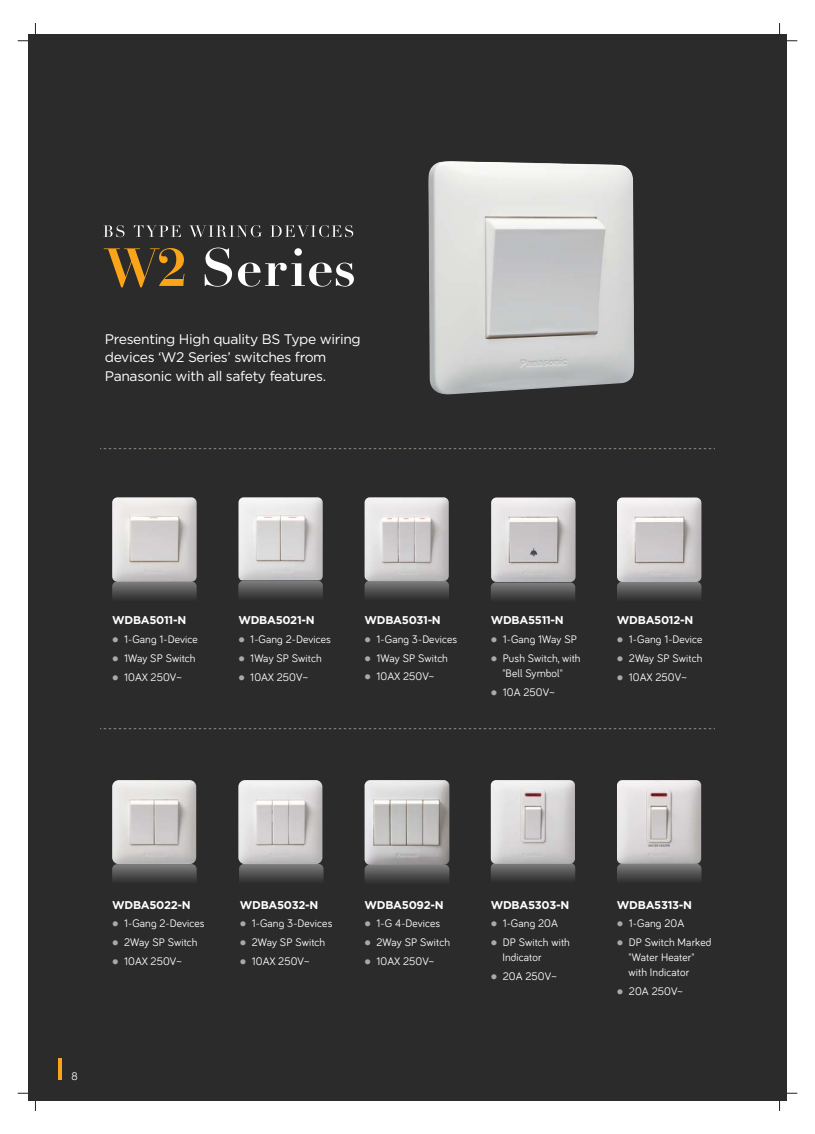
<style>
.page{position:relative;width:815px;height:1134px;background:#fff}
.page>*{position:absolute;margin:0;border:0;box-sizing:border-box;transform-origin:0 0}
.t1{font:700 56.62px "Bauer Bodoni BT";color:#faa41a}
.t2{font:13.88px/18.8px "Gotham";letter-spacing:-.025em;color:#fff}
.t3{font:11.25px/15px "Bariol";letter-spacing:.01em;color:#fff}
.t4{font:700 11.25px "Gotham";letter-spacing:-.025em;color:#fff}
.s1{color:#a7a9ac}
</style>
<div class="page">
<svg style="left:18px;top:23px;width:18px;height:18px"></svg>
<svg style="left:18px;top:1093px;width:18px;height:18px"></svg>
<svg style="left:779px;top:23px;width:18px;height:18px"></svg>
<svg style="left:779px;top:1093px;width:18px;height:18px"></svg>
<div style="left:28px;top:34px;width:759px;height:1066px;background:#2b2b2b"></div>
<svg style="left:100px;top:448px;width:615px;height:1px"></svg>
<svg style="left:100px;top:728px;width:615px;height:1px"></svg>
<hr style="left:58px;top:1058px;width:4px;height:21px;background:#faa41a">
<svg style="left:104px;top:248px;width:56px;height:39px"></svg>
<svg style="left:205px;top:248px;width:27px;height:39px"></svg>
<svg style="left:238px;top:248px;width:116px;height:39px"></svg>
<svg style="left:103px;top:225px;width:21px;height:12px"></svg>
<svg style="left:134px;top:225px;width:47px;height:12px"></svg>
<svg style="left:189px;top:225px;width:73px;height:12px"></svg>
<svg style="left:270px;top:225px;width:83px;height:12px"></svg>
<svg style="left:238px;top:581px;width:85px;height:27px"></svg>
<img style="left:238px;top:497px;width:85px;height:83px">
<svg style="left:112px;top:581px;width:85px;height:27px"></svg>
<img style="left:112px;top:497px;width:85px;height:85px">
<svg style="left:617px;top:582px;width:84px;height:27px"></svg>
<img style="left:617px;top:497px;width:84px;height:85px">
<svg style="left:617px;top:864px;width:84px;height:27px"></svg>
<img style="left:617px;top:780px;width:84px;height:84px">
<svg style="left:491px;top:863px;width:84px;height:27px"></svg>
<img style="left:491px;top:780px;width:84px;height:84px">
<svg style="left:112px;top:864px;width:85px;height:27px"></svg>
<img style="left:112px;top:780px;width:84px;height:84px">
<svg style="left:239px;top:864px;width:85px;height:27px"></svg>
<img style="left:238px;top:780px;width:84px;height:84px">
<img style="left:428px;top:161px;width:206px;height:234px">
<svg style="left:365px;top:581px;width:84px;height:27px"></svg>
<img style="left:365px;top:497px;width:84px;height:84px">
<svg style="left:365px;top:864px;width:84px;height:27px"></svg>
<svg style="left:491px;top:582px;width:84px;height:27px"></svg>
<img style="left:491px;top:497px;width:85px;height:85px">
<img style="left:365px;top:780px;width:84px;height:85px">
<h1 class="t1" style="left:158px;top:231px;width:32px">2</h1>
<p class="t2" style="left:105px;top:329px;width:257px">Presenting High quality BS Type wiring devices ‘W2 Series’ switches from<br>Panasonic with all safety features.</p>
<p class="t4" style="left:112px;top:613px;width:76px">WDBA5011-N</p>
<p class="t3" style="left:112px;top:631px;width:87px"><span class="s1">●</span> 1-Gang 1-Device</p>
<p class="t3" style="left:112px;top:650px;width:85px"><span class="s1">●</span> 1Way SP Switch</p>
<p class="t3" style="left:112px;top:669px;width:71px"><span class="s1">●</span> 10AX 250V~</p>
<p class="t4" style="left:238px;top:613px;width:78px">WDBA5021-N</p>
<p class="t3" style="left:238px;top:631px;width:94px"><span class="s1">●</span> 1-Gang 2-Devices</p>
<p class="t3" style="left:238px;top:650px;width:85px"><span class="s1">●</span> 1Way SP Switch</p>
<p class="t3" style="left:238px;top:669px;width:71px"><span class="s1">●</span> 10AX 250V~</p>
<p class="t4" style="left:365px;top:613px;width:78px">WDBA5031-N</p>
<p class="t3" style="left:365px;top:631px;width:94px"><span class="s1">●</span> 1-Gang 3-Devices</p>
<p class="t3" style="left:365px;top:650px;width:85px"><span class="s1">●</span> 1Way SP Switch</p>
<p class="t3" style="left:365px;top:668px;width:71px"><span class="s1">●</span> 10AX 250V~</p>
<p class="t4" style="left:491px;top:613px;width:75px">WDBA5511-N</p>
<p class="t3" style="left:491px;top:631px;width:88px"><span class="s1">●</span> 1-Gang 1Way SP</p>
<p class="t3" style="left:491px;top:650px;width:91px;text-align:center"><span class="s1">●</span> Push Switch, with "Bell Symbol"</p>
<p class="t3" style="left:491px;top:684px;width:65px"><span class="s1">●</span> 10A 250V~</p>
<p class="t4" style="left:617px;top:613px;width:78px">WDBA5012-N</p>
<p class="t3" style="left:617px;top:631px;width:87px"><span class="s1">●</span> 1-Gang 1-Device</p>
<p class="t3" style="left:617px;top:650px;width:87px"><span class="s1">●</span> 2Way SP Switch</p>
<p class="t3" style="left:617px;top:669px;width:71px"><span class="s1">●</span> 10AX 250V~</p>
<p class="t4" style="left:112px;top:897px;width:80px">WDBA5022-N</p>
<p class="t3" style="left:112px;top:915px;width:94px"><span class="s1">●</span> 1-Gang 2-Devices</p>
<p class="t3" style="left:112px;top:934px;width:87px"><span class="s1">●</span> 2Way SP Switch</p>
<p class="t3" style="left:112px;top:953px;width:71px"><span class="s1">●</span> 10AX 250V~</p>
<p class="t4" style="left:240px;top:897px;width:80px">WDBA5032-N</p>
<p class="t3" style="left:240px;top:915px;width:94px"><span class="s1">●</span> 1-Gang 3-Devices</p>
<p class="t3" style="left:240px;top:934px;width:87px"><span class="s1">●</span> 2Way SP Switch</p>
<p class="t3" style="left:240px;top:953px;width:71px"><span class="s1">●</span> 10AX 250V~</p>
<p class="t4" style="left:365px;top:897px;width:81px">WDBA5092-N</p>
<p class="t3" style="left:365px;top:915px;width:77px"><span class="s1">●</span> 1-G 4-Devices</p>
<p class="t3" style="left:365px;top:934px;width:87px"><span class="s1">●</span> 2Way SP Switch</p>
<p class="t3" style="left:365px;top:953px;width:71px"><span class="s1">●</span> 10AX 250V~</p>
<p class="t3" style="left:72px;top:1068px;width:8px">8</p>
<p class="t4" style="left:491px;top:897px;width:80px">WDBA5303-N</p>
<p class="t3" style="left:491px;top:915px;width:69px"><span class="s1">●</span> 1-Gang 20A</p>
<p class="t3" style="left:502px;top:934px;width:69px;text-indent:-12px"><span class="s1">●</span> DP Switch with<br>Indicator</p>
<p class="t3" style="left:491px;top:968px;width:68px"><span class="s1">●</span> 20A 250V~</p>
<p class="t4" style="left:617px;top:897px;width:77px">WDBA5313-N</p>
<p class="t3" style="left:617px;top:915px;width:69px"><span class="s1">●</span> 1-Gang 20A</p>
<p class="t3" style="left:629px;top:934px;width:84px;text-indent:-12px"><span class="s1">●</span> DP Switch Marked "Water Heater" with Indicator</p>
<p class="t3" style="left:617px;top:983px;width:68px"><span class="s1">●</span> 20A 250V~</p>
</div>
